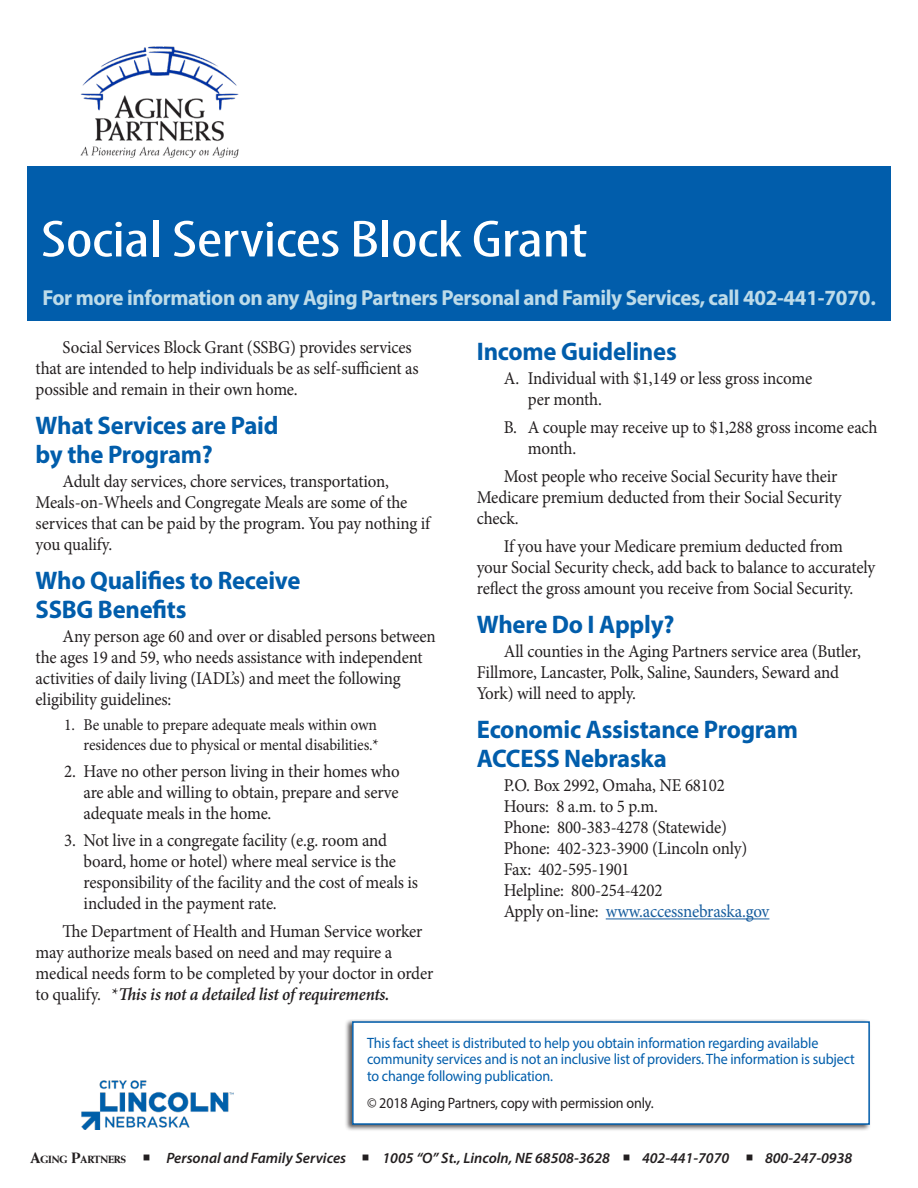
<style>
.page{position:relative;width:918px;height:1188px;background:#fff}
.page>*{position:absolute;margin:0;border:0;box-sizing:border-box;transform-origin:0 0}
.t1{font:condensed 52.65px "Myriad Pro";letter-spacing:-.01em;color:#fff;scale:1.32 1}
.Main_Title{font:700 25.5px/28.5px "Myriad Pro";letter-spacing:-.01em;color:#015dab}
.t2{font:700 21.75px "Myriad Pro";letter-spacing:-.02em;color:#bddbe9}
.Story_Body{font:18px/21px "Minion Pro";letter-spacing:-.01em;color:#231f20;scale:.94 1}
.t3{font:16.5px/19.5px "Minion Pro";letter-spacing:-.01em;color:#231f20;text-align:right;scale:.94 1}
.t4{font:15px/16.5px "Myriad Pro";letter-spacing:-.01em;color:#015dab;scale:.94 1}
.t5{font:italic 600 15px "Myriad Pro";color:#231f20}
.t6{font:15px "Myriad Pro";letter-spacing:-.01em;color:#231f20;scale:.94 1}
.s1{font-weight:600;font-style:italic}
.s2{color:#175d9e}
.s3{font-family:"Weiss Std";font-weight:800;font-style:normal}
.s4{font-family:"Weiss Std";font-weight:800;font-style:normal;font-size:10.5px}
</style>
<div class="page">
<img style="left:81px;top:46px;width:158px;height:111px">
<div style="left:27px;top:166px;width:864px;height:154px;background:#015dab"></div>
<img style="left:81px;top:1080px;width:153px;height:50px">
<div style="left:345px;top:1019px;width:527px;height:112px;background:#231f20;opacity:.75"></div>
<div style="left:353px;top:1022px;width:516px;height:102px;background:#fff"></div>
<div style="left:352px;top:1021px;width:518px;height:104px;border:2px solid #015dab"></div>
<hr style="left:606px;top:918px;width:163px;height:1px;background:#175d9e">
<h1 class="t1" style="left:41px;top:207px;width:416px">Social Services Block Grant</h1>
<p class="t2" style="left:42px;top:283px;width:835px">For more information on any Aging Partners Personal and Family Services, call 402-441-7070.</p>
<p class="Story_Body" style="left:36px;top:337px;width:409px;text-indent:27px">Social Services Block Grant (SSBG) provides services that are intended to help individuals be as self-sufficient as possible and remain in their own home.</p>
<p class="Main_Title" style="left:36px;top:411px;width:244px">What Services are Paid by the Program?</p>
<p class="Story_Body" style="left:36px;top:471px;width:421px;text-indent:27px">Adult day services, chore services, transportation, Meals-on-Wheels and Congregate Meals are some of the services that can be paid by the program. You pay nothing if you qualify.</p>
<p class="Main_Title" style="left:36px;top:565px;width:266px">Who Qualifies to Receive<br>SSBG Benefits</p>
<p class="Story_Body" style="left:36px;top:626px;width:427px;text-indent:27px">Any person age 60 and over or disabled persons between the ages 19 and 59, who needs assistance with independent activities of daily living (IADL’s) and meet the following eligibility guidelines:</p>
<p class="t3" style="left:64px;top:716px;width:336px">1. Be unable to prepare adequate meals within own residences due to physical or mental disabilities.*</p>
<p class="Story_Body" style="left:84px;top:761px;width:338px;text-align:justify;text-indent:-20px">2. Have no other person living in their homes who are able and willing to obtain, prepare and serve adequate meals in the home.</p>
<p class="Story_Body" style="left:84px;top:830px;width:357px;text-indent:-20px">3. Not live in a congregate facility (e.g. room and board, home or hotel) where meal service is the responsibility of the facility and the cost of meals is included in the payment rate.</p>
<p class="Story_Body" style="left:36px;top:921px;width:425px;text-indent:27px">The Department of Health and Human Service worker may authorize meals based on need and may require a medical needs form to be completed by your doctor in order to qualify. *<span class="s1">This is not a detailed list of requirements.</span></p>
<p class="Main_Title" style="left:477px;top:336px;width:201px">Income Guidelines</p>
<p class="Story_Body" style="left:528px;top:368px;width:304px;text-indent:-24px">A. Individual with $1,149 or less gross income per month.</p>
<p class="Story_Body" style="left:528px;top:417px;width:374px;text-indent:-24px">B. A couple may receive up to $1,288 gross income each month.</p>
<p class="Story_Body" style="left:477px;top:466px;width:390px;text-indent:27px">Most people who receive Social Security have their<br>Medicare premium deducted from their Social Security check.</p>
<p class="Story_Body" style="left:477px;top:536px;width:425px;text-indent:27px">If you have your Medicare premium deducted from your Social Security check, add back to balance to accurately reflect the gross amount you receive from Social Security.</p>
<p class="Main_Title" style="left:477px;top:609px;width:199px">Where Do I Apply?</p>
<p class="Story_Body" style="left:477px;top:641px;width:410px;text-indent:27px">All counties in the Aging Partners service area (Butler,<br>Fillmore, Lancaster, Polk, Saline, Saunders, Seward and<br>York) will need to apply.</p>
<p class="Main_Title" style="left:477px;top:714px;width:323px">Economic Assistance Program<br>ACCESS Nebraska</p>
<p class="Story_Body" style="left:504px;top:775px;width:284px">P.O. Box 2992, Omaha, NE 68102<br>Hours: 8 a.m. to 5 p.m.<br>Phone: 800-383-4278 (Statewide)<br>Phone: 402-323-3900 (Lincoln only)<br>Fax: 402-595-1901<br>Helpline: 800-254-4202<br>Apply on-line: <span class="s2">www.accessnebraska.gov</span></p>
<p class="t4" style="left:367px;top:1034px;width:520px">This fact sheet is distributed to help you obtain information regarding available community services and is not an inclusive list of providers. The information is subject to change following publication.</p>
<p class="t6" style="left:367px;top:1093px;width:307px">© 2018 Aging Partners, copy with permission only.</p>
<p class="t5" style="left:30px;top:1149px;width:824px"><span class="s3">A</span><span class="s4">GING</span> <span class="s3">P</span><span class="s4">ARTNERS</span> ○ Personal and Family Services ○ 1005 “O” St., Lincoln, NE 68508-3628 ○ 402-441-7070 ○ 800-247-0938</p>
</div>
